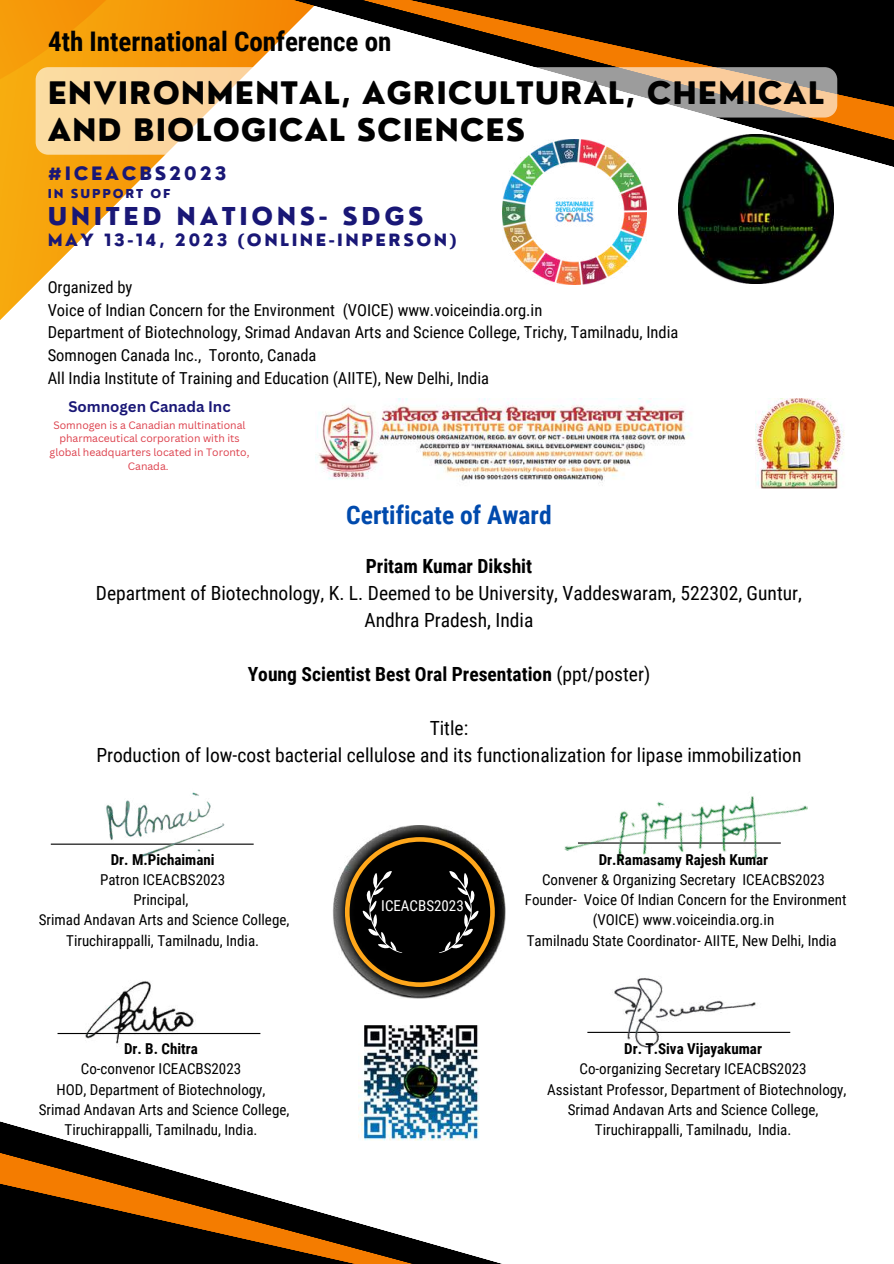
<style>
.page{position:relative;width:894px;height:1264px;background:#fff}
.page>*{position:absolute;margin:0;border:0;box-sizing:border-box;transform-origin:0 0}
.t1{font:800 30.15px/37.2px "Nourd";letter-spacing:.03em;color:#010101}
.t2{font:700 27px "Roboto Condensed";color:#010101}
.t3{font:700 25.5px "Roboto Condensed";color:#004aad}
.t4{font:800 24px "Nourd";letter-spacing:.15em;color:#191776}
.t5{font:19.5px/27px "Roboto Condensed";color:#000;text-align:center}
.t6{font:700 19.5px "Roboto Condensed";color:#000}
.t7{font:800 18px "Nourd";letter-spacing:.15em;color:#191776}
.t8{font:16.5px/22.5px "Roboto Condensed";color:#010101}
.t9{font:800 16.5px "Nourd";letter-spacing:.15em;color:#191776}
.t10{font:15px/20.2px "Roboto Condensed";color:#000;text-align:center}
.t11{font:700 15px "Roboto Condensed";color:#000}
.t12{font:700 15px "Canva Sans";color:#191776}
.t13{font:15px "Roboto Condensed";color:#fff}
.t14{font:800 12px "Nourd";letter-spacing:.15em;color:#191776}
.t15{font:10.5px/14px "Canva Sans";color:#dc3d49;text-align:center}
.s1{font-weight:400}
</style>
<div class="page">
<svg style="left:0;top:0;width:237px;height:320px"></svg>
<svg style="left:0;top:0;width:75px;height:172px;background:#f6a20c"></svg>
<svg style="left:0;top:1121px;width:111px;height:32px"></svg>
<svg style="left:0;top:1153px;width:499px;height:110px"></svg>
<svg style="left:237px;top:0;width:656px;height:167px"></svg>
<svg style="left:259px;top:0;width:634px;height:144px;fill:#000"></svg>
<svg style="left:36px;top:67px;width:801px;height:88px"></svg>
<img style="left:678px;top:135px;width:155px;height:148px">
<img style="left:315px;top:399px;width:374px;height:84px">
<img style="left:502px;top:140px;width:144px;height:144px">
<img style="left:755px;top:399px;width:90px;height:90px">
<hr style="left:51px;top:843px;width:202px;height:1px;background:#000">
<img style="left:332px;top:825px;width:173px;height:173px">
<svg style="left:345px;top:837px;width:149px;height:149px;background:#3a3224"></svg>
<img style="left:358px;top:1025px;width:122px;height:116px">
<hr style="left:57px;top:1032px;width:203px;height:2px;background:#000">
<img style="left:84px;top:792px;width:164px;height:65px">
<img style="left:564px;top:796px;width:244px;height:65px">
<img style="left:587px;top:978px;width:204px;height:70px">
<img style="left:60px;top:981px;width:173px;height:63px">
<h2 class="t2" style="left:48px;top:26px;width:345px">4th International Conference on</h2>
<h1 class="t1" style="left:48px;top:74px;width:777px">ENVIRONMENTAL, AGRICULTURAL, CHEMICAL<br>AND BIOLOGICAL SCIENCES</h1>
<p class="t7" style="left:48px;top:162px;width:180px">#ICEACBS2023</p>
<p class="t14" style="left:48px;top:186px;width:124px">IN SUPPORT OF</p>
<h3 class="t4" style="left:48px;top:201px;width:377px">UNITED NATIONS- SDGS</h3>
<p class="t9" style="left:48px;top:230px;width:410px">MAY 13-14, 2023 (ONLINE-INPERSON)</p>
<p class="t8" style="left:48px;top:276px;width:632px">Organized by<br>Voice of Indian Concern for the Environment (VOICE) www.voiceindia.org.in<br>Department of Biotechnology, Srimad Andavan Arts and Science College, Trichy, Tamilnadu, India Somnogen Canada Inc., Toronto, Canada<br>All India Institute of Training and Education (AIITE), New Delhi, India</p>
<p class="t12" style="left:68px;top:396px;width:164px">Somnogen Canada Inc</p>
<p class="t15" style="left:50px;top:417px;width:201px">Somnogen is a Canadian multinational pharmaceutical corporation with its global headquarters located in Toronto,<br>Canada.</p>
<h3 class="t3" style="left:346px;top:500px;width:207px">Certificate of Award</h3>
<h3 class="t6" style="left:365px;top:555px;width:168px">Pritam Kumar Dikshit</h3>
<h3 class="t5" style="left:96px;top:580px;width:707px">Department of Biotechnology, K. L. Deemed to be University, Vaddeswaram, 522302, Guntur,<br>Andhra Pradesh, India</h3>
<h3 class="t6" style="left:248px;top:663px;width:404px">Young Scientist Best Oral Presentation <span class="s1">(ppt/poster)</span></h3>
<h3 class="t5" style="left:96px;top:715px;width:706px">Title:<br>Production of low-cost bacterial cellulose and its functionalization for lipase immobilization</h3>
<p class="t11" style="left:111px;top:850px;width:105px">Dr. M.Pichaimani</p>
<p class="t10" style="left:39px;top:869px;width:252px">Patron ICEACBS2023<br>Principal,<br>Srimad Andavan Arts and Science College,<br>Tiruchirappalli, Tamilnadu, India.</p>
<p class="t11" style="left:124px;top:1040px;width:75px">Dr. B. Chitra</p>
<p class="t10" style="left:39px;top:1058px;width:252px">Co-convenor ICEACBS2023<br>HOD, Department of Biotechnology, Srimad Andavan Arts and Science College, Tiruchirappalli, Tamilnadu, India.</p>
<p class="t13" style="left:381px;top:897px;width:84px">ICEACBS2023</p>
<p class="t11" style="left:598px;top:850px;width:171px">Dr.Ramasamy Rajesh Kumar</p>
<p class="t10" style="left:524px;top:869px;width:323px">Convener &amp; Organizing Secretary ICEACBS2023<br>Founder- Voice Of Indian Concern for the Environment (VOICE) www.voiceindia.org.in<br>Tamilnadu State Coordinator- AIITE, New Delhi, India</p>
<p class="t11" style="left:624px;top:1040px;width:139px">Dr. T.Siva Vijayakumar</p>
<p class="t10" style="left:547px;top:1058px;width:301px">Co-organizing Secretary ICEACBS2023<br>Assistant Professor, Department of Biotechnology, Srimad Andavan Arts and Science College, Tiruchirappalli, Tamilnadu, India.</p>
</div>
